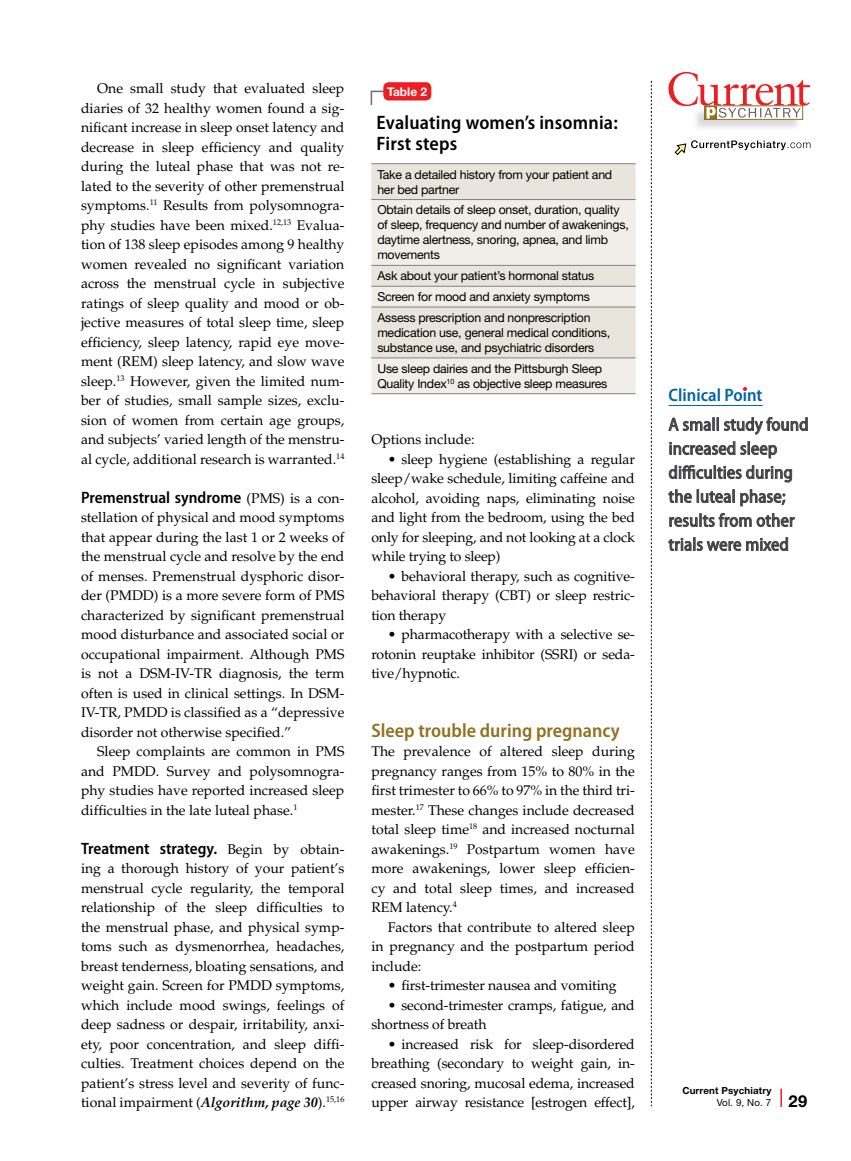
<style>
.page{position:relative;width:851px;height:1161px;background:#fff}
.page>*{position:absolute;margin:0;border:0;box-sizing:border-box;transform-origin:0 0}
.Table_Title{font:600 semi-condensed 19.5px/21px "Myriad Pro";letter-spacing:.01em;color:#000}
.t1{font:600 semi-condensed 19.5px "Myriad Pro";color:#91701f}
.Clinical_Point{font:semi-condensed 18px/24px "Myriad Pro";letter-spacing:.01em;color:#414042}
.t2{font:600 semi-condensed 18px "Myriad Pro";color:#0063a5}
.Body_1{font:600 semi-condensed 16.5px "Myriad Pro";color:#000}
.t3{font:700 16.5px "Helvetica Neue LT Std";color:#000}
.Body_1-2{font:14.1px/19.5px "Palatino LT Std";color:#000;text-align:justify}
.Body_2{font:14.1px/19.5px "Palatino LT Std";color:#000;text-align:justify}
.Body_Bullets{font:14.1px/19.5px "Palatino LT Std";letter-spacing:-.01em;color:#000;text-align:justify}
.Table_Text{font:12.3px/15px "Helvetica Neue LT Std";letter-spacing:-.02em;color:#000}
.t4{font:700 12px "Helvetica Neue LT Std";color:#fff}
.t5{font:700 9.75px "Helvetica Neue LT Std";letter-spacing:.015em;color:#000}
.t6{font:9.75px "Helvetica Neue LT Std";color:#000}
.s1{font-family:"Palatino LT Std";font-weight:400;font-stretch:normal;font-size:14.1px}
.s2{font-weight:700;font-style:italic}
</style>
<div class="page">
<div style="left:691px;top:106px;width:111px;height:27px;background:#000;opacity:.15"></div>
<div style="left:704px;top:106px;width:99px;height:14px;background:#9b7e36"></div>
<div style="left:704px;top:106px;width:13px;height:14px;background:#91701f"></div>
<svg style="left:668px;top:72px;width:142px;height:47px"></svg>
<svg style="left:674px;top:140px;width:136px;height:15px"></svg>
<svg style="left:780px;top:1089px;width:1px;height:18px"></svg>
<svg style="left:651px;top:81px;width:1px;height:1025px"></svg>
<hr style="left:668px;top:405px;width:94px;height:1px;background:#0063a5">
<svg style="left:668px;top:417px;width:139px;height:18px"></svg>
<svg style="left:669px;top:441px;width:108px;height:18px"></svg>
<svg style="left:669px;top:465px;width:123px;height:18px"></svg>
<svg style="left:668px;top:489px;width:23px;height:14px"></svg>
<svg style="left:697px;top:490px;width:37px;height:13px"></svg>
<svg style="left:740px;top:489px;width:45px;height:18px"></svg>
<svg style="left:669px;top:513px;width:125px;height:14px"></svg>
<svg style="left:668px;top:537px;width:120px;height:15px"></svg>
<svg style="left:743px;top:387px;width:4px;height:4px"></svg>
<svg style="left:370px;top:90px;width:19px;height:15px"></svg>
<div style="left:383px;top:82px;width:48px;height:18px;background:#ed1d24;border-radius:5px"></div>
<div style="left:371px;top:164px;width:264px;height:35px;background:#e9e5dc"></div>
<svg style="left:371px;top:200px;width:264px;height:193px;background:#edeae3"></svg>
<hr style="left:371px;top:163px;width:264px;height:1px;background:#808285">
<hr style="left:371px;top:199px;width:264px;height:1px;background:#808285">
<hr style="left:371px;top:265px;width:264px;height:1px;background:#808285">
<hr style="left:371px;top:286px;width:264px;height:1px;background:#808285">
<hr style="left:371px;top:307px;width:264px;height:1px;background:#808285">
<hr style="left:371px;top:358px;width:264px;height:1px;background:#808285">
<hr style="left:371px;top:393px;width:264px;height:1px;background:#808285">
<p class="Body_2" style="left:81px;top:79px;width:265px;text-indent:16px">One small study that evaluated sleep diaries of 32 healthy women found a sig&shy;nificant increase in sleep onset latency and decrease in sleep efficiency and quality during the luteal phase that was not re&shy;lated to the severity of other premenstrual symptoms.<sup>11</sup> Results from polysomnogra&shy;phy studies have been mixed.<sup>12,13</sup> Evalua&shy;tion of 138 sleep episodes among 9 healthy women revealed no significant variation across the menstrual cycle in subjective ratings of sleep quality and mood or ob&shy;jective measures of total sleep time, sleep efficiency, sleep latency, rapid eye move&shy;ment (REM) sleep latency, and slow wave sleep.<sup>13</sup> However, given the limited num&shy;ber of studies, small sample sizes, exclu&shy;sion of women from certain age groups, and subjects’ varied length of the menstru&shy;al cycle, additional research is warranted.<sup>14</sup></p>
<p class="Body_1" style="left:81px;top:487px;width:265px">Premenstrual syndrome <span class="s1">(PMS) is a con-</span></p>
<p class="Body_1-2" style="left:81px;top:508px;width:265px">stellation of physical and mood symptoms that appear during the last 1 or 2 weeks of the menstrual cycle and resolve by the end of menses. Premenstrual dysphoric disor&shy;der (PMDD) is a more severe form of PMS characterized by significant premenstrual mood disturbance and associated social or occupational impairment. Although PMS is not a DSM-IV-TR diagnosis, the term often is used in clinical settings. In DSM-IV-TR, PMDD is classified as a “depressive disorder not otherwise specified.”</p>
<p class="Body_2" style="left:81px;top:742px;width:265px;text-indent:16px">Sleep complaints are common in PMS and PMDD. Survey and polysomnogra&shy;phy studies have reported increased sleep difficulties in the late luteal phase.<sup>1</sup></p>
<p class="Body_1" style="left:81px;top:838px;width:265px">Treatment strategy. <span class="s1">Begin by obtain-</span></p>
<p class="Body_1-2" style="left:81px;top:859px;width:265px">ing a thorough history of your patient’s menstrual cycle regularity, the temporal relationship of the sleep difficulties to the menstrual phase, and physical symp&shy;toms such as dysmenorrhea, headaches, breast tenderness, bloating sensations, and weight gain. Screen for PMDD symptoms, which include mood swings, feelings of deep sadness or despair, irritability, anxi&shy;ety, poor concentration, and sleep diffi&shy;culties. Treatment choices depend on the patient’s stress level and severity of func&shy;tional impairment (<span class="s2">Algorithm, page 30</span>).<sup>15,16</sup></p>
<p class="t4" style="left:387px;top:84px;width:42px">Table 2</p>
<p class="Table_Title" style="left:376px;top:111px;width:243px">Evaluating women’s insomnia:<br>First steps</p>
<p class="Table_Text" style="left:377px;top:167px;width:236px">Take a detailed history from your patient and her bed partner</p>
<p class="Table_Text" style="left:377px;top:202px;width:253px">Obtain details of sleep onset, duration, quality of sleep, frequency and number of awakenings, daytime alertness, snoring, apnea, and limb movements</p>
<p class="Table_Text" style="left:377px;top:268px;width:218px">Ask about your patient’s hormonal status</p>
<p class="Table_Text" style="left:377px;top:289px;width:214px">Screen for mood and anxiety symptoms</p>
<p class="Table_Text" style="left:377px;top:310px;width:234px">Assess prescription and nonprescription medication use, general medical conditions, substance use, and psychiatric disorders</p>
<p class="Table_Text" style="left:377px;top:361px;width:232px">Use sleep dairies and the Pittsburgh Sleep<br>Quality Index<sup>10</sup> as objective sleep measures</p>
<p class="Body_1-2" style="left:371px;top:430px;width:105px">Options include:</p>
<p class="Body_Bullets" style="left:371px;top:449px;width:265px;text-indent:16px">• sleep hygiene (establishing a regular sleep/wake schedule, limiting caffeine and alcohol, avoiding naps, eliminating noise and light from the bedroom, using the bed only for sleeping, and not looking at a clock while trying to sleep)</p>
<p class="Body_Bullets" style="left:371px;top:566px;width:265px;text-indent:16px">• behavioral therapy, such as cognitive&shy;behavioral therapy (CBT) or sleep restric&shy;tion therapy</p>
<p class="Body_Bullets" style="left:371px;top:625px;width:265px;text-indent:16px">• pharmacotherapy with a selective se&shy;rotonin reuptake inhibitor (SSRI) or seda&shy;tive/hypnotic.</p>
<h1 class="t1" style="left:371px;top:718px;width:250px">Sleep trouble during pregnancy</h1>
<p class="Body_1-2" style="left:371px;top:742px;width:265px">The prevalence of altered sleep during pregnancy ranges from 15% to 80% in the first trimester to 66% to 97% in the third tri&shy;mester.<sup>17</sup> These changes include decreased total sleep time<sup>18</sup> and increased nocturnal awakenings.<sup>19</sup> Postpartum women have more awakenings, lower sleep efficien&shy;cy and total sleep times, and increased REM latency.<sup>4</sup></p>
<p class="Body_2" style="left:371px;top:917px;width:265px;text-indent:16px">Factors that contribute to altered sleep in pregnancy and the postpartum period include:</p>
<p class="Body_Bullets" style="left:387px;top:976px;width:230px">• first-trimester nausea and vomiting</p>
<p class="Body_Bullets" style="left:371px;top:995px;width:265px;text-indent:16px">• second-trimester cramps, fatigue, and shortness of breath</p>
<p class="Body_Bullets" style="left:371px;top:1034px;width:265px;text-indent:16px">• increased risk for sleep-disordered breathing (secondary to weight gain, in&shy;creased snoring, mucosal edema, increased upper airway resistance [estrogen effect],</p>
<p class="t2" style="left:668px;top:384px;width:95px">Clinical Point</p>
<p class="Clinical_Point" style="left:668px;top:412px;width:141px">A small study found increased sleep difficulties during the luteal phase; results from other trials were mixed</p>
<p class="t5" style="left:682px;top:1085px;width:90px">Current Psychiatry</p>
<p class="t6" style="left:716px;top:1097px;width:56px">Vol. 9, No. 7</p>
<p class="t3" style="left:788px;top:1091px;width:20px">29</p>
</div>
